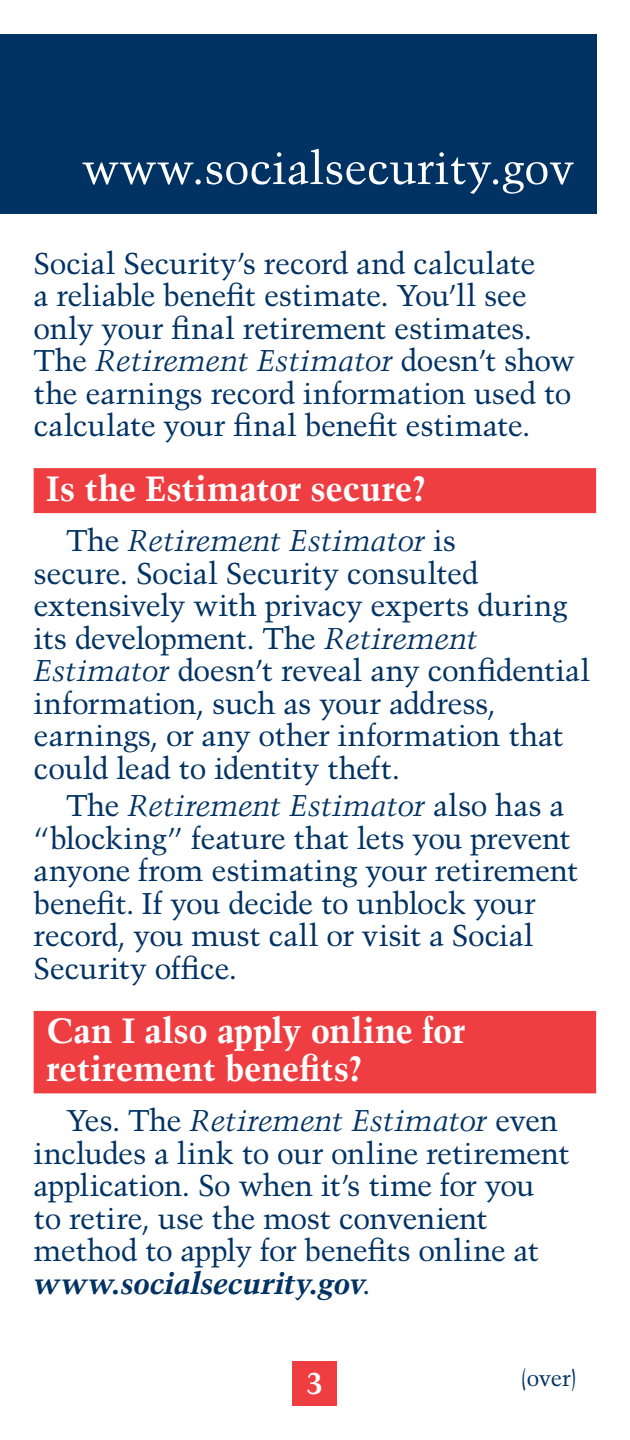
<style>
.page{position:relative;width:630px;height:1440px;background:#fff}
.page>*{position:absolute;margin:0;border:0;box-sizing:border-box;transform-origin:0 0}
.H1-2{font:700 35px/37.5px "Trump Mediaeval";letter-spacing:-.005em;color:#fff}
.H1-1{font:700 35px "Trump Mediaeval";letter-spacing:-.01em;color:#fff}
.Paragraph{font:30px/32.5px "Trump Mediaeval";letter-spacing:-.015em;color:#003263}
.t1{font:700 30px "Trump Mediaeval";color:#fff}
.t2{font:22.5px "Trump Mediaeval";color:#003263}
.s1{font-style:italic}
.s2{font-weight:700;font-style:italic}
</style>
<div class="page">
<div style="left:0;top:34px;width:596px;height:180px;background:#003263"></div>
<svg style="left:82px;top:149px;width:492px;height:45px"></svg>
<div style="left:292px;top:1361px;width:45px;height:45px;background:#ef3e42"></div>
<div style="left:34px;top:468px;width:562px;height:45px;background:#ef3e42"></div>
<div style="left:34px;top:1011px;width:562px;height:82px;background:#ef3e42"></div>
<p class="Paragraph" style="left:34px;top:246px;width:543px">Social Security’s record and calculate<br>a reliable benefit estimate. You’ll see only your final retirement estimates.<br>The <span class="s1">Retirement Estimator</span> doesn’t show the earnings record information used to calculate your final benefit estimate.</p>
<h1 class="H1-1" style="left:46px;top:466px;width:382px">Is the Estimator secure?</h1>
<p class="Paragraph" style="left:34px;top:524px;width:558px;text-indent:32px">The <span class="s1">Retirement Estimator</span> is<br>secure. Social Security consulted extensively with privacy experts during its development. The <span class="s1">Retirement Estimator</span> doesn’t reveal any confidential information, such as your address, earnings, or any other information that could lead to identity theft.</p>
<p class="Paragraph" style="left:34px;top:789px;width:546px;text-indent:32px">The <span class="s1">Retirement Estimator</span> also has a “blocking” feature that lets you prevent anyone from estimating your retirement benefit. If you decide to unblock your record, you must call or visit a Social Security office.</p>
<h1 class="H1-2" style="left:46px;top:1012px;width:421px">Can I also apply online for retirement benefits?</h1>
<p class="Paragraph" style="left:34px;top:1104px;width:538px;text-indent:32px">Yes. The <span class="s1">Retirement Estimator</span> even includes a link to our online retirement application. So when it’s time for you to retire, use the most convenient method to apply for benefits online at <span class="s2">www.socialsecurity.gov</span>.</p>
<p class="t1" style="left:307px;top:1365px;width:18px">3</p>
<p class="t2" style="left:521px;top:1365px;width:57px">(over)</p>
</div>
